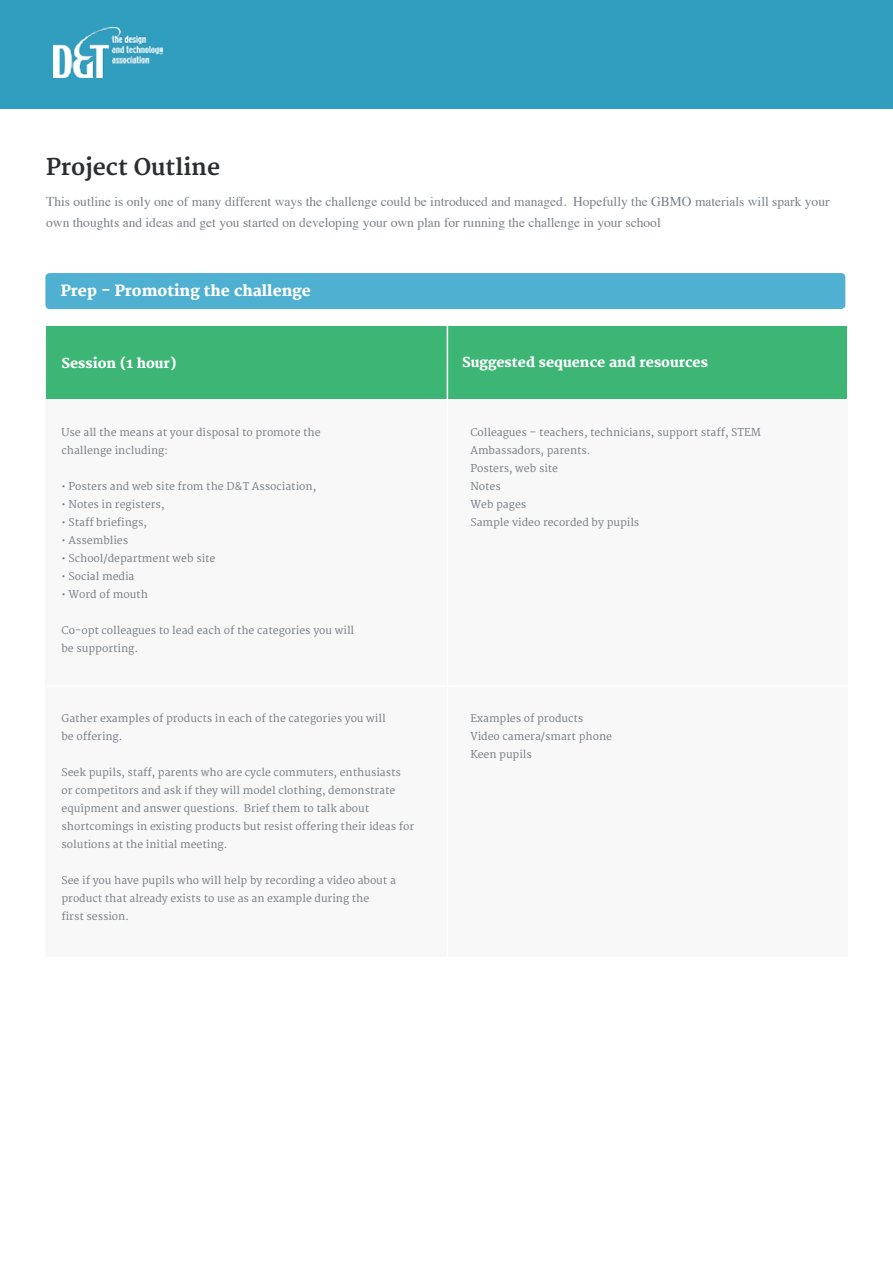
<style>
.page{position:relative;width:893px;height:1263px;background:#fff}
.page>*{position:absolute;margin:0;border:0;box-sizing:border-box;transform-origin:0 0}
.t1{font:700 22.5px "Merriweather";color:#2b2d2f}
.t2{font:800 15px "Merriweather";color:#fff}
.t3{font:13.5px/21px "Times";color:#7b8188}
.t4{font:800 13.5px "Merriweather";color:#fff}
.t5{font:10.5px/18px "Merriweather";color:#7b8188}
</style>
<div class="page">
<div style="left:0;top:0;width:892px;height:108px;background:#319dbf"></div>
<img style="left:54px;top:28px;width:108px;height:50px">
<div style="left:45px;top:327px;width:803px;height:630px;background:#f8f8f8"></div>
<div style="left:46px;top:327px;width:801px;height:72px;background:#3db675"></div>
<hr style="left:447px;top:325px;width:1px;height:812px;background:#fff">
<hr style="left:46px;top:685px;width:815px;height:2px;background:#fff">
<div style="left:45px;top:273px;width:800px;height:36px;background:#4fb0d2;border-radius:4px"></div>
<h1 class="t1" style="left:46px;top:154px;width:176px">Project Outline</h1>
<p class="t3" style="left:46px;top:190px;width:785px">This outline is only one of many different ways the challenge could be introduced and managed. Hopefully the GBMO materials will spark your own thoughts and ideas and get you started on developing your own plan for running the challenge in your school</p>
<h2 class="t2" style="left:61px;top:282px;width:252px">Prep - Promoting the challenge</h2>
<p class="t4" style="left:61px;top:355px;width:117px">Session (1 hour)</p>
<p class="t4" style="left:462px;top:354px;width:247px">Suggested sequence and resources</p>
<p class="t5" style="left:61px;top:423px;width:261px">Use all the means at your disposal to promote the challenge including:</p>
<p class="t5" style="left:61px;top:477px;width:256px">• Posters and web site from the D&amp;T Association,</p>
<p class="t5" style="left:61px;top:495px;width:105px">• Notes in registers,</p>
<p class="t5" style="left:61px;top:513px;width:87px">• Staff briefings,</p>
<p class="t5" style="left:61px;top:531px;width:68px">• Assemblies</p>
<p class="t5" style="left:61px;top:549px;width:156px">• School/department web site</p>
<p class="t5" style="left:61px;top:567px;width:74px">• Social media</p>
<p class="t5" style="left:61px;top:585px;width:88px">• Word of mouth</p>
<p class="t5" style="left:61px;top:621px;width:294px">Co-opt colleagues to lead each of the categories you will be supporting.</p>
<p class="t5" style="left:61px;top:710px;width:326px">Gather examples of products in each of the categories you will be offering.</p>
<p class="t5" style="left:61px;top:764px;width:354px">Seek pupils, staff, parents who are cycle commuters, enthusiasts or competitors and ask if they will model clothing, demonstrate equipment and answer questions. Brief them to talk about shortcomings in existing products but resist offering their ideas for solutions at the initial meeting.</p>
<p class="t5" style="left:61px;top:872px;width:336px">See if you have pupils who will help by recording a video about a product that already exists to use as an example during the<br>first session.</p>
<p class="t5" style="left:470px;top:423px;width:292px">Colleagues – teachers, technicians, support staff, STEM<br>Ambassadors, parents.<br>Posters, web site<br>Notes<br>Web pages<br>Sample video recorded by pupils</p>
<p class="t5" style="left:470px;top:710px;width:143px">Examples of products<br>Video camera/smart phone<br>Keen pupils</p>
</div>
